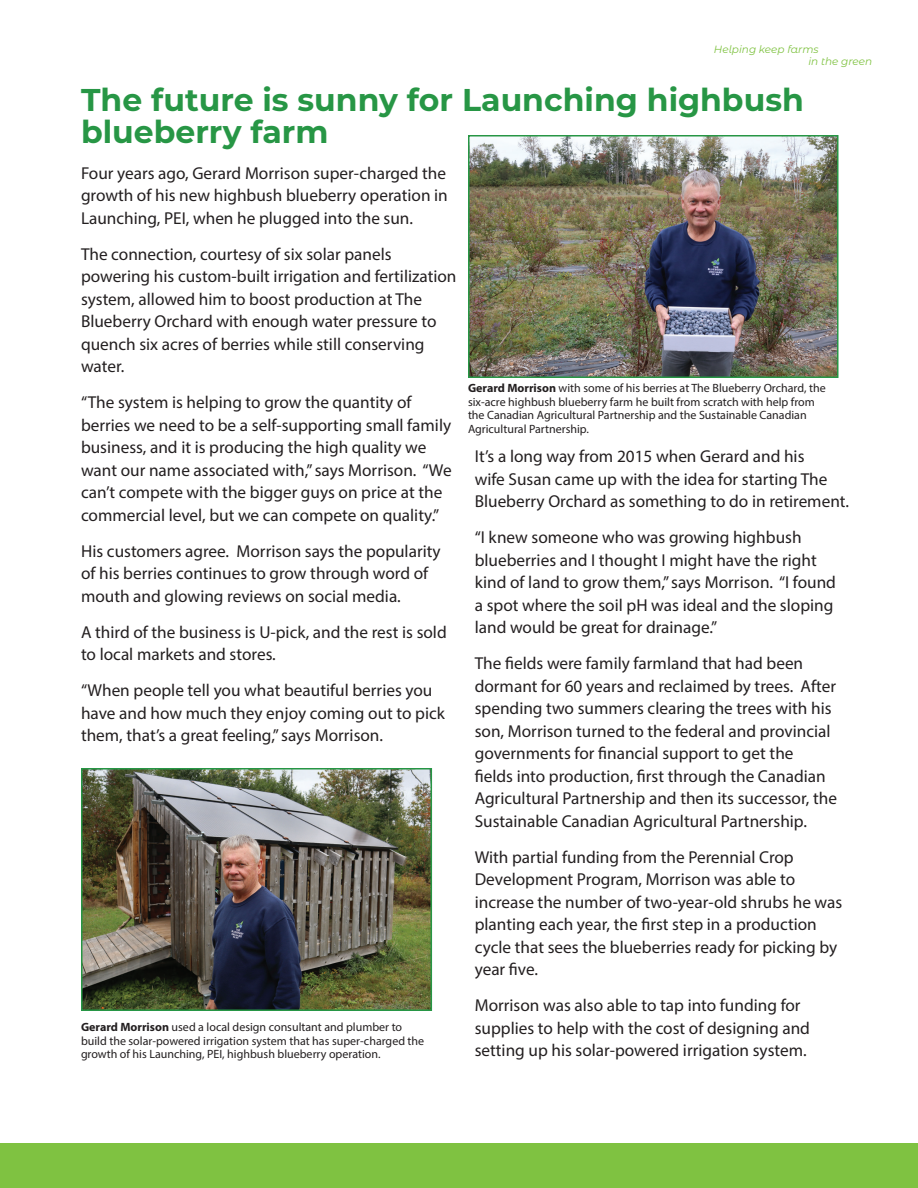
<style>
.page{position:relative;width:918px;height:1188px;background:#fff}
.page>*{position:absolute;margin:0;border:0;box-sizing:border-box;transform-origin:0 0}
.t1{font:700 31.5px/31.5px "Montserrat";color:#279645}
.t2{font:17.25px/22.5px "Myriad Pro";color:#231f20}
.t3{font:12px/13.5px "Myriad Pro";color:#231f20}
.t4{font:italic 10.5px/11.9px "Montserrat Alternates";color:#7fc241}
.s1{font-weight:700}
</style>
<div class="page">
<div style="left:0;top:1144px;width:918px;height:44px;background:#7fc241"></div>
<img style="left:471px;top:138px;width:364px;height:237px">
<div style="left:468px;top:135px;width:370px;height:243px;border:2px solid #279645"></div>
<img style="left:84px;top:771px;width:345px;height:237px">
<div style="left:81px;top:768px;width:351px;height:243px;border:2px solid #279645"></div>
<p class="t4" style="left:808px;top:43px;width:65px;text-indent:-94px">Helping keep farms<br>in the green</p>
<h1 class="t1" style="left:81px;top:83px;width:724px">The future is sunny for Launching highbush blueberry farm</h1>
<p class="t2" style="left:81px;top:162px;width:368px;text-align:justify">Four years ago, Gerard Morrison super-charged the growth of his new highbush blueberry operation in Launching, PEI, when he plugged into the sun.</p>
<p class="t2" style="left:81px;top:243px;width:377px">The connection, courtesy of six solar panels powering his custom-built irrigation and fertilization system, allowed him to boost production at The Blueberry Orchard with enough water pressure to quench six acres of berries while still conserving water.</p>
<p class="t2" style="left:81px;top:391px;width:372px">“The system is helping to grow the quantity of berries we need to be a self-supporting small family business, and it is producing the high quality we want our name associated with,” says Morrison. “We can’t compete with the bigger guys on price at the commercial level, but we can compete on quality.”</p>
<p class="t2" style="left:81px;top:540px;width:361px">His customers agree. Morrison says the popularity of his berries continues to grow through word of mouth and glowing reviews on social media.</p>
<p class="t2" style="left:81px;top:621px;width:367px">A third of the business is U-pick, and the rest is sold to local markets and stores.</p>
<p class="t2" style="left:81px;top:679px;width:365px">“When people tell you what beautiful berries you have and how much they enjoy coming out to pick them, that’s a great feeling,” says Morrison.</p>
<p class="t3" style="left:468px;top:381px;width:359px"><span class="s1">Gerard Morrison</span> with some of his berries at The Blueberry Orchard, the six-acre highbush blueberry farm he built from scratch with help from the Canadian Agricultural Partnership and the Sustainable Canadian Agricultural Partnership.</p>
<p class="t2" style="left:475px;top:445px;width:376px">It’s a long way from 2015 when Gerard and his<br>wife Susan came up with the idea for starting The<br>Blueberry Orchard as something to do in retirement.</p>
<p class="t2" style="left:475px;top:526px;width:363px">“I knew someone who was growing highbush blueberries and I thought I might have the right kind of land to grow them,” says Morrison. “I found a spot where the soil pH was ideal and the sloping land would be great for drainage.”</p>
<p class="t2" style="left:475px;top:652px;width:364px">The fields were family farmland that had been dormant for 60 years and reclaimed by trees. After spending two summers clearing the trees with his son, Morrison turned to the federal and provincial governments for financial support to get the<br>fields into production, first through the Canadian Agricultural Partnership and then its successor, the Sustainable Canadian Agricultural Partnership.</p>
<p class="t2" style="left:475px;top:845px;width:369px">With partial funding from the Perennial Crop Development Program, Morrison was able to increase the number of two-year-old shrubs he was planting each year, the first step in a production cycle that sees the blueberries ready for picking by year five.</p>
<p class="t2" style="left:475px;top:994px;width:337px">Morrison was also able to tap into funding for supplies to help with the cost of designing and setting up his solar-powered irrigation system.</p>
<p class="t3" style="left:81px;top:1020px;width:345px"><span class="s1">Gerard Morrison</span> used a local design consultant and plumber to build the solar-powered irrigation system that has super-charged the growth of his Launching, PEI, highbush blueberry operation.</p>
</div>
